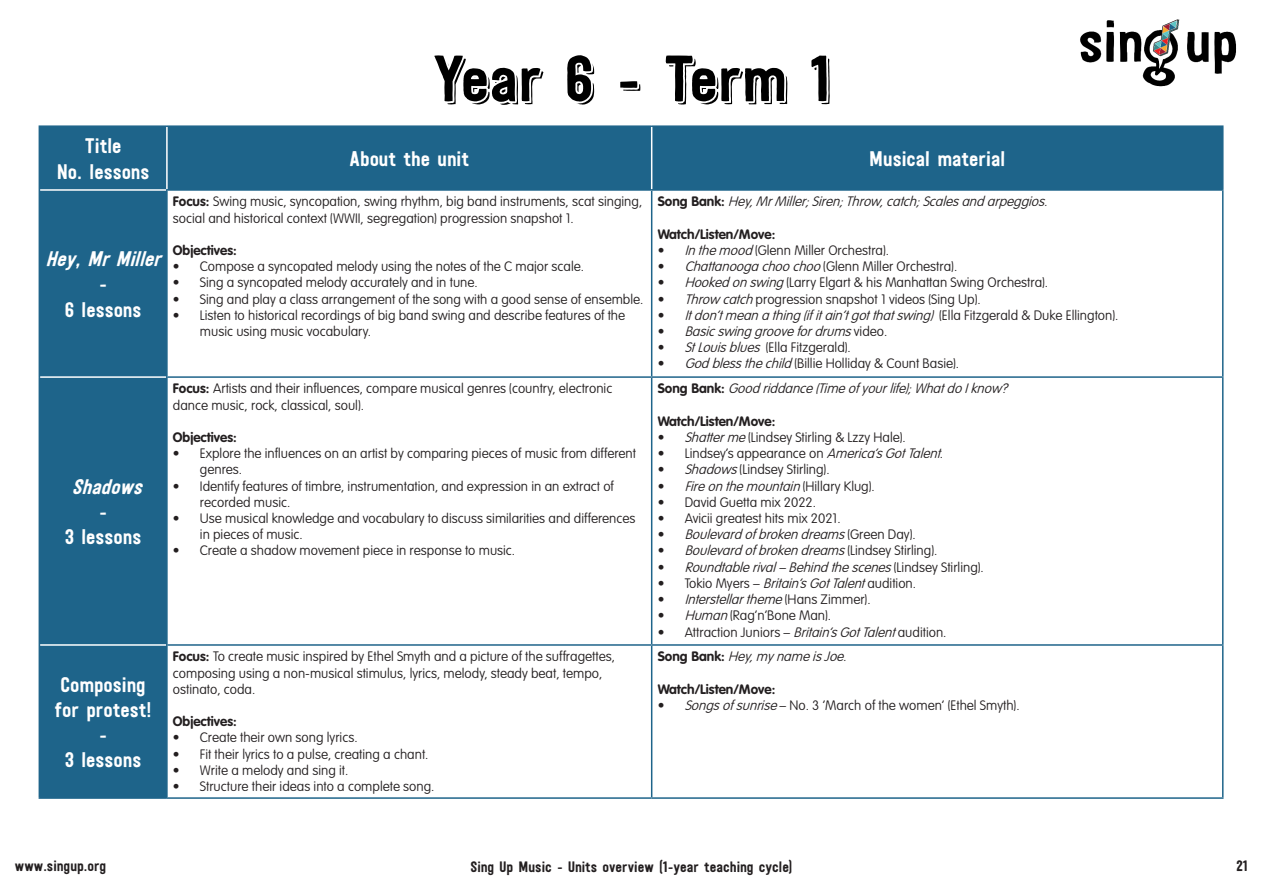
<style>
.page{position:relative;width:1263px;height:893px;background:#fff}
.page>*{position:absolute;margin:0;border:0;box-sizing:border-box;transform-origin:0 0}
.t1{font:64.5px "Festivo LC Basic R Shadow";color:#000}
.t2{font:21px/25.2px "Festivo LC Basic";color:#fff;text-align:center}
.t3{font:italic 21px/25.2px "Festivo LC Basic";color:#fff;text-align:center}
.t4{font:15px "Festivo LC Basic";color:#231f20}
.t5{font:100 13.5px/16.2px "VAG Rounded Std";color:#231f20}
.t6{font:italic 100 13.5px "VAG Rounded Std";color:#231f20}
.t7{font:700 13.5px "VAG Rounded Std";color:#231f20}
.s1{font-style:normal}
.s2{font-style:italic}
.s3{font-weight:700}
.s4{font-weight:700;font-style:normal}
</style>
<div class="page">
<img style="left:1080px;top:19px;width:157px;height:68px">
<div style="left:40px;top:127px;width:126px;height:670px;background:#1e648a"></div>
<div style="left:168px;top:127px;width:1054px;height:62px;background:#1e648a"></div>
<hr style="left:40px;top:644px;width:126px;height:2px;background:#fff">
<hr style="left:40px;top:189px;width:126px;height:2px;background:#fff">
<hr style="left:40px;top:376px;width:126px;height:2px;background:#fff">
<hr style="left:651px;top:127px;width:1px;height:62px;background:#fff">
<hr style="left:39px;top:125px;width:128px;height:2px;background:#1e648a">
<hr style="left:39px;top:127px;width:1px;height:63px;background:#1e648a">
<hr style="left:167px;top:125px;width:485px;height:2px;background:#1e648a">
<hr style="left:652px;top:125px;width:571px;height:2px;background:#1e648a">
<hr style="left:1222px;top:127px;width:1px;height:62px;background:#1e648a">
<hr style="left:39px;top:190px;width:1px;height:187px;background:#1e648a">
<hr style="left:39px;top:377px;width:1px;height:268px;background:#1e648a">
<hr style="left:39px;top:645px;width:1px;height:152px;background:#1e648a">
<hr style="left:39px;top:797px;width:128px;height:2px;background:#1e648a">
<hr style="left:166px;top:189px;width:486px;height:2px;background:#1e648a">
<hr style="left:166px;top:191px;width:2px;height:185px;background:#1e648a">
<hr style="left:166px;top:376px;width:486px;height:2px;background:#1e648a">
<hr style="left:652px;top:189px;width:571px;height:2px;background:#1e648a">
<hr style="left:651px;top:191px;width:1px;height:185px;background:#1e648a">
<hr style="left:1222px;top:191px;width:1px;height:185px;background:#1e648a">
<hr style="left:652px;top:376px;width:571px;height:2px;background:#1e648a">
<hr style="left:651px;top:378px;width:1px;height:266px;background:#1e648a">
<hr style="left:1222px;top:378px;width:1px;height:266px;background:#1e648a">
<hr style="left:652px;top:644px;width:571px;height:2px;background:#1e648a">
<hr style="left:1222px;top:646px;width:1px;height:151px;background:#1e648a">
<hr style="left:652px;top:797px;width:571px;height:2px;background:#1e648a">
<hr style="left:166px;top:644px;width:486px;height:2px;background:#1e648a">
<hr style="left:651px;top:646px;width:1px;height:151px;background:#1e648a">
<hr style="left:167px;top:797px;width:485px;height:2px;background:#1e648a">
<hr style="left:166px;top:646px;width:2px;height:151px;background:#1e648a">
<hr style="left:166px;top:378px;width:2px;height:266px;background:#1e648a">
<p class="t1" style="left:432px;top:39px;width:400px">Year 6 - Term 1</p>
<p class="t2" style="left:57px;top:133px;width:94px">Title<br>No. lessons</p>
<p class="t3" style="left:45px;top:246px;width:124px">Hey,MrMiller <span class="s1">-<br>6 lessons</span></p>
<p class="t2" style="left:65px;top:473px;width:85px"><span class="s2">Shadows </span>-<br>3 lessons</p>
<p class="t2" style="left:55px;top:671px;width:98px">Composing for protest! -<br>3 lessons</p>
<p class="t2" style="left:350px;top:146px;width:121px">About the unit</p>
<p class="t2" style="left:869px;top:146px;width:138px">Musical material</p>
<p class="t5" style="left:173px;top:194px;width:471px"><span class="s3">Focus:</span> Swing music, syncopation, swing rhythm, big band instruments, scat singing, social and historical context (WWII, segregation) progression snapshot 1.</p>
<p class="t7" style="left:173px;top:242px;width:65px">Objectives:</p>
<p class="t5" style="left:173px;top:259px;width:413px">• Compose a syncopated melody using the notes of the C major scale.</p>
<p class="t5" style="left:173px;top:275px;width:306px">• Sing a syncopated melody accurately and in tune.</p>
<p class="t5" style="left:173px;top:291px;width:472px">• Sing and play a class arrangement of the song with a good sense of ensemble.</p>
<p class="t5" style="left:200px;top:307px;width:427px;text-indent:-27px">• Listen to historical recordings of big band swing and describe features of the music using music vocabulary.</p>
<p class="t5" style="left:173px;top:381px;width:441px"><span class="s3">Focus:</span> Artists and their influences, compare musical genres (country, electronic dance music, rock, classical, soul).</p>
<p class="t7" style="left:173px;top:429px;width:65px">Objectives:</p>
<p class="t5" style="left:200px;top:446px;width:438px;text-indent:-27px">• Explore the influences on an artist by comparing pieces of music from different genres.</p>
<p class="t5" style="left:200px;top:478px;width:415px;text-indent:-27px">• Identify features of timbre, instrumentation, and expression in an extract of recorded music.</p>
<p class="t5" style="left:200px;top:511px;width:437px;text-indent:-27px">• Use musical knowledge and vocabulary to discuss similarities and differences in pieces of music.</p>
<p class="t5" style="left:173px;top:543px;width:344px">• Create a shadow movement piece in response to music.</p>
<p class="t5" style="left:173px;top:649px;width:443px"><span class="s3">Focus:</span> To create music inspired by Ethel Smyth and a picture of the suffragettes, composing using a non-musical stimulus, lyrics, melody, steady beat, tempo, ostinato, coda.</p>
<p class="t7" style="left:173px;top:713px;width:65px">Objectives:</p>
<p class="t5" style="left:173px;top:730px;width:186px">• Create their own song lyrics.</p>
<p class="t5" style="left:173px;top:746px;width:257px">• Fit their lyrics to a pulse, creating a chant.</p>
<p class="t5" style="left:173px;top:762px;width:177px">• Write a melody and sing it.</p>
<p class="t5" style="left:173px;top:779px;width:263px">• Structure their ideas into a complete song.</p>
<p class="t6" style="left:658px;top:194px;width:396px"><span class="s4">S o n g B a n k :</span> Hey,MrMiller;Siren;Throw,catch;Scalesandarpeggios.</p>
<p class="t7" style="left:658px;top:226px;width:119px">Watch/Listen/Move:</p>
<p class="t5" style="left:658px;top:243px;width:233px">• <span class="s2">Inthemood</span>(Glenn Miller Orchestra).</p>
<p class="t5" style="left:658px;top:259px;width:301px">• <span class="s2">Chattanoogachoochoo</span>(Glenn Miller Orchestra).</p>
<p class="t5" style="left:658px;top:275px;width:392px">• <span class="s2">Hookedonswing</span>(Larry Elgart &amp; his Manhattan Swing Orchestra).</p>
<p class="t5" style="left:658px;top:291px;width:325px">• <span class="s2">Throw catch</span>progression snapshot 1 videos (Sing Up).</p>
<p class="t6" style="left:658px;top:307px;width:462px"><span class="s1">•</span> Itdon’tmeanathing(ifitain’tgotthatswing) <span class="s1">( E l l a F itz g e ra l d &amp; D u ke E l l i n g to n ) .</span></p>
<p class="t6" style="left:658px;top:324px;width:231px"><span class="s1">•</span> Basicswinggroove fordrums<span class="s1">v i d e o .</span></p>
<p class="t5" style="left:658px;top:340px;width:195px">• <span class="s2">StLouisblues</span> (Ella Fitzgerald).</p>
<p class="t5" style="left:658px;top:356px;width:303px">• <span class="s2">Godblessthechild</span>(Billie Holliday &amp; Count Basie).</p>
<p class="t6" style="left:658px;top:381px;width:355px"><span class="s4">S o n g B a n k :</span> Goodriddance(Timeofyourlife);WhatdoIknow?</p>
<p class="t7" style="left:658px;top:413px;width:119px">Watch/Listen/Move:</p>
<p class="t5" style="left:658px;top:430px;width:250px">• <span class="s2">Shatterme</span>(Lindsey Stirling &amp; Lzzy Hale).</p>
<p class="t5" style="left:658px;top:446px;width:288px">• Lindsey’s appearance on <span class="s2">America’sGotTalent</span>.</p>
<p class="t5" style="left:658px;top:462px;width:173px">• <span class="s2">Shadows</span>(Lindsey Stirling).</p>
<p class="t6" style="left:658px;top:478px;width:219px"><span class="s1">•</span> Fireonthemountain<span class="s1">( H i l l a ry K l u g ) .</span></p>
<p class="t5" style="left:658px;top:494px;width:160px">• David Guetta mix 2022.</p>
<p class="t5" style="left:658px;top:511px;width:184px">• Avicii greatest hits mix 2021.</p>
<p class="t6" style="left:658px;top:527px;width:259px"><span class="s1">•</span> Boulevardofbrokendreams<span class="s1">( G r e e n D a y ) .</span></p>
<p class="t6" style="left:658px;top:543px;width:281px"><span class="s1">•</span> Boulevardofbrokendreams<span class="s1">( L i n d s e y S t i r l i n g ) .</span></p>
<p class="t6" style="left:658px;top:559px;width:328px"><span class="s1">•</span> Roundtablerival–Behindthescenes<span class="s1">( L i n d s e y S t i r l i n g ) .</span></p>
<p class="t5" style="left:658px;top:575px;width:260px">• Tokio Myers – <span class="s2">Britain’sGotTalent</span>audition.</p>
<p class="t6" style="left:658px;top:592px;width:214px"><span class="s1">•</span> Interstellartheme<span class="s1">( H a n s Z i m m e r ) .</span></p>
<p class="t5" style="left:658px;top:608px;width:175px">• <span class="s2">Human</span>(Rag‘n’Bone Man).</p>
<p class="t5" style="left:658px;top:624px;width:290px">• Attraction Juniors – <span class="s2">Britain’sGotTalent</span>audition.</p>
<p class="t6" style="left:658px;top:649px;width:195px"><span class="s4">S o n g B a n k :</span> Hey,mynameisJoe.</p>
<p class="t7" style="left:658px;top:681px;width:119px">Watch/Listen/Move:</p>
<p class="t5" style="left:658px;top:698px;width:363px">• <span class="s2">Songsofsunrise</span>– No. 3 ‘March of the women’ (Ethel Smyth).</p>
<p class="t4" style="left:15px;top:857px;width:93px">www.singup.org</p>
<p class="t4" style="left:470px;top:858px;width:324px">Sing Up Music - Units overview (1-year teaching cycle)</p>
<p class="t4" style="left:1236px;top:857px;width:13px">21</p>
</div>
